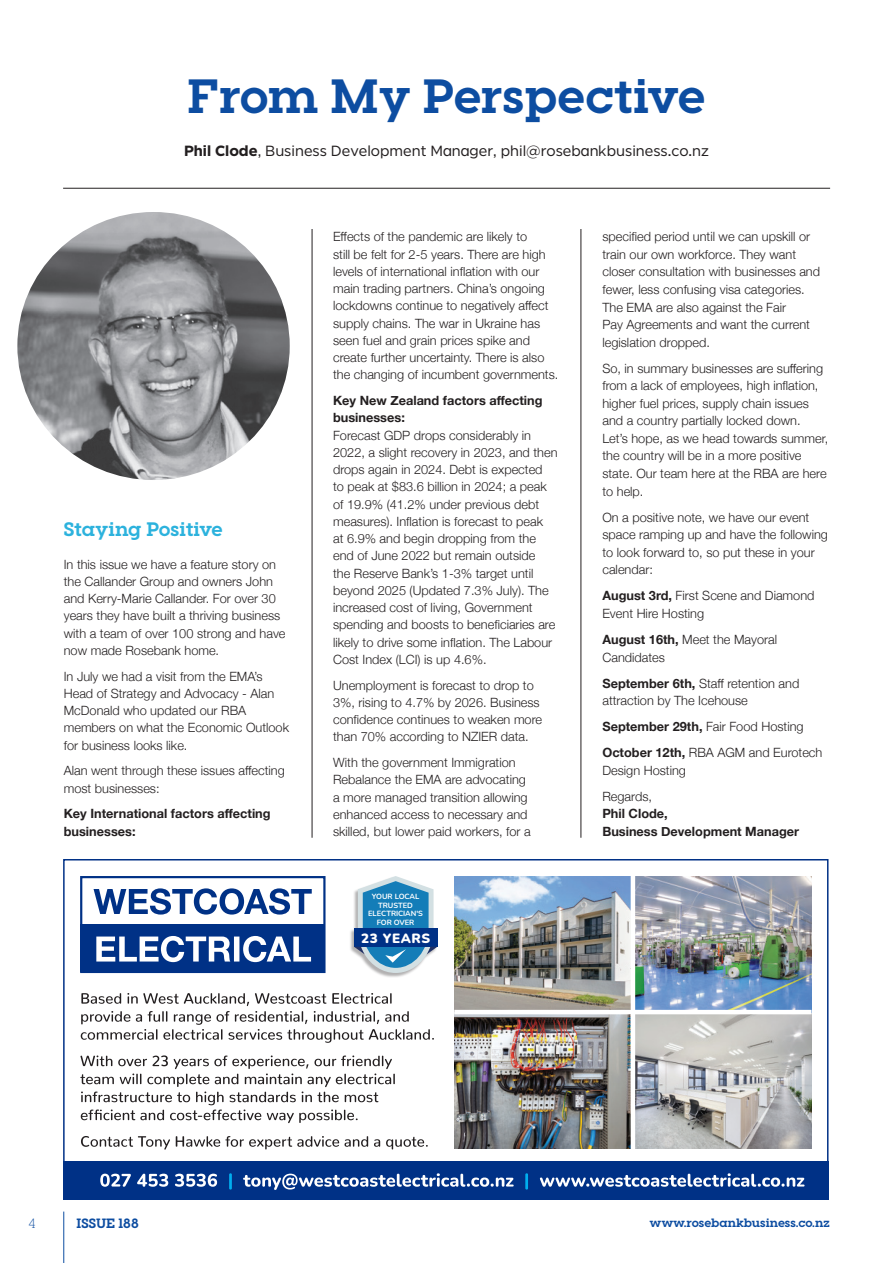
<style>
.page{position:relative;width:893px;height:1263px;background:#fff}
.page>*{position:absolute;margin:0;border:0;box-sizing:border-box;transform-origin:0 0}
.t1{font:700 48px "Visby Slab CF";letter-spacing:-.005em;color:#0d4da1}
.Body_Text{font:700 19.5px "Visby Slab CF";letter-spacing:-.015em;color:#2cb2dd}
.t2{font:15px "Smythe Sans";color:#231f20}
.t3{font:700 13.5px "Visby Slab CF";color:#0d4da1}
.t4{font:300 13.5px "Visby Slab CF";color:#0d4da1}
.t5{font:900 13.35px "Nunito";letter-spacing:.04em;color:#fff}
.Body_Text-2{font:300 12.75px/17.2px "Helvetica Neue";color:#231f20}
.Body_Text-3{font:700 12.75px/17.2px "Helvetica Neue";color:#231f20}
.t6{font:700 12px "Visby Slab CF";color:#0d4da1}
.t7{font:700 7.5px/8.6px "Nunito";letter-spacing:-.01em;color:#fff;text-align:center}
.s1{font-weight:700}
</style>
<div class="page">
<hr style="left:64px;top:1211px;width:1px;height:52px;background:#0d4da1">
<hr style="left:63px;top:188px;width:767px;height:1px;background:#231f20">
<hr style="left:312px;top:229px;width:1px;height:609px;background:#231f20">
<hr style="left:581px;top:229px;width:1px;height:609px;background:#231f20">
<img style="left:17px;top:212px;width:273px;height:268px">
<img style="left:454px;top:876px;width:177px;height:272px">
<img style="left:635px;top:1014px;width:176px;height:134px">
<img style="left:635px;top:876px;width:176px;height:134px">
<div style="left:63px;top:1161px;width:765px;height:38px;background:#003186"></div>
<svg style="left:81px;top:1136px;width:347px;height:14px"></svg>
<svg style="left:80px;top:1055px;width:315px;height:68px"></svg>
<svg style="left:81px;top:993px;width:353px;height:50px"></svg>
<div style="left:80px;top:876px;width:246px;height:97px;border:2px solid #003186"></div>
<div style="left:81px;top:924px;width:244px;height:48px;background:#003186"></div>
<svg style="left:94px;top:888px;width:218px;height:26px"></svg>
<svg style="left:96px;top:936px;width:215px;height:26px"></svg>
<div style="left:349px;top:876px;width:88px;height:102px;background:#231f20;opacity:.35"></div>
<svg style="left:354px;top:876px;width:83px;height:97px"></svg>
<hr style="left:454px;top:1010px;width:357px;height:4px;background:#fff">
<svg style="left:540px;top:1173px;width:264px;height:14px"></svg>
<hr style="left:525px;top:1173px;width:3px;height:16px;background:#00aeef">
<svg style="left:243px;top:1173px;width:271px;height:17px"></svg>
<hr style="left:229px;top:1173px;width:3px;height:16px;background:#00aeef">
<svg style="left:100px;top:1174px;width:117px;height:13px"></svg>
<p class="t1" style="left:188px;top:66px;width:519px">From My Perspective</p>
<p class="t2" style="left:184px;top:142px;width:526px"><span class="s1">Phil Clode</span>, Business Development Manager, phil@rosebankbusiness.co.nz</p>
<p class="Body_Text" style="left:64px;top:517px;width:161px">Staying Positive</p>
<p class="Body_Text-2" style="left:64px;top:555px;width:223px">In this issue we have a feature story on the Callander Group and owners John and Kerry-Marie Callander. For over 30 years they have built a thriving business with a team of over 100 strong and have now made Rosebank home.</p>
<p class="Body_Text-2" style="left:64px;top:667px;width:227px">In July we had a visit from the EMA’s<br>Head of Strategy and Advocacy - Alan<br>McDonald who updated our RBA members on what the Economic Outlook for business looks like.</p>
<p class="Body_Text-2" style="left:64px;top:761px;width:223px">Alan went through these issues affecting most businesses:</p>
<p class="Body_Text-3" style="left:64px;top:806px;width:208px">Key International factors affecting businesses:</p>
<p class="Body_Text-2" style="left:333px;top:227px;width:227px">Effects of the pandemic are likely to<br>still be felt for 2-5 years. There are high levels of international inflation with our main trading partners. China’s ongoing lockdowns continue to negatively affect supply chains. The war in Ukraine has seen fuel and grain prices spike and create further uncertainty. There is also the changing of incumbent governments.</p>
<p class="Body_Text-3" style="left:333px;top:392px;width:211px">Key New Zealand factors affecting businesses:</p>
<p class="Body_Text-2" style="left:333px;top:425px;width:226px">Forecast GDP drops considerably in 2022, a slight recovery in 2023, and then drops again in 2024. Debt is expected<br>to peak at $83.6 billion in 2024; a peak of 19.9% (41.2% under previous debt measures). Inflation is forecast to peak<br>at 6.9% and begin dropping from the end of June 2022 but remain outside<br>the Reserve Bank’s 1-3% target until beyond 2025 (Updated 7.3% July). The increased cost of living, Government spending and boosts to beneficiaries are likely to drive some inflation. The Labour Cost Index (LCI) is up 4.6%.</p>
<p class="Body_Text-2" style="left:333px;top:675px;width:211px">Unemployment is forecast to drop to 3%, rising to 4.7% by 2026. Business confidence continues to weaken more than 70% according to NZIER data.</p>
<p class="Body_Text-2" style="left:333px;top:753px;width:199px">With the government Immigration Rebalance the EMA are advocating a more managed transition allowing enhanced access to necessary and skilled, but lower paid workers, for a</p>
<p class="t7" style="left:368px;top:892px;width:56px">YOUR LOCAL<br>TRUSTED<br>ELECTRICIAN'S<br>FOR OVER</p>
<p class="t5" style="left:361px;top:928px;width:71px">23 YEARS</p>
<p class="Body_Text-2" style="left:602px;top:227px;width:219px">specified period until we can upskill or train our own workforce. They want closer consultation with businesses and fewer, less confusing visa categories.<br>The EMA are also against the Fair<br>Pay Agreements and want the current legislation dropped.</p>
<p class="Body_Text-2" style="left:602px;top:358px;width:227px">So, in summary businesses are suffering from a lack of employees, high inflation, higher fuel prices, supply chain issues and a country partially locked down.<br>Let’s hope, as we head towards summer, the country will be in a more positive state. Our team here at the RBA are here to help.</p>
<p class="Body_Text-2" style="left:602px;top:507px;width:227px">On a positive note, we have our event space ramping up and have the following to look forward to, so put these in your calendar:</p>
<p class="Body_Text-2" style="left:602px;top:586px;width:214px"><span class="s1">August 3rd,</span> First Scene and Diamond<br>Event Hire Hosting</p>
<p class="Body_Text-2" style="left:602px;top:630px;width:176px"><span class="s1">August 16th,</span> Meet the Mayoral<br>Candidates</p>
<p class="Body_Text-2" style="left:602px;top:673px;width:198px"><span class="s1">September 6th,</span> Staff retention and attraction by The Icehouse</p>
<p class="Body_Text-2" style="left:602px;top:717px;width:203px"><span class="s1">September 29th,</span> Fair Food Hosting</p>
<p class="Body_Text-2" style="left:602px;top:743px;width:221px"><span class="s1">October 12th,</span> RBA AGM and Eurotech<br>Design Hosting</p>
<p class="Body_Text-2" style="left:602px;top:787px;width:51px">Regards,</p>
<p class="Body_Text-3" style="left:602px;top:805px;width:67px">Phil Clode,</p>
<p class="Body_Text-3" style="left:602px;top:823px;width:198px">Business Development Manager</p>
<p class="t4" style="left:29px;top:1215px;width:8px">4</p>
<p class="t3" style="left:77px;top:1215px;width:64px">ISSUE 188</p>
<p class="t6" style="left:650px;top:1215px;width:182px">www.rosebankbusiness.co.nz</p>
</div>
